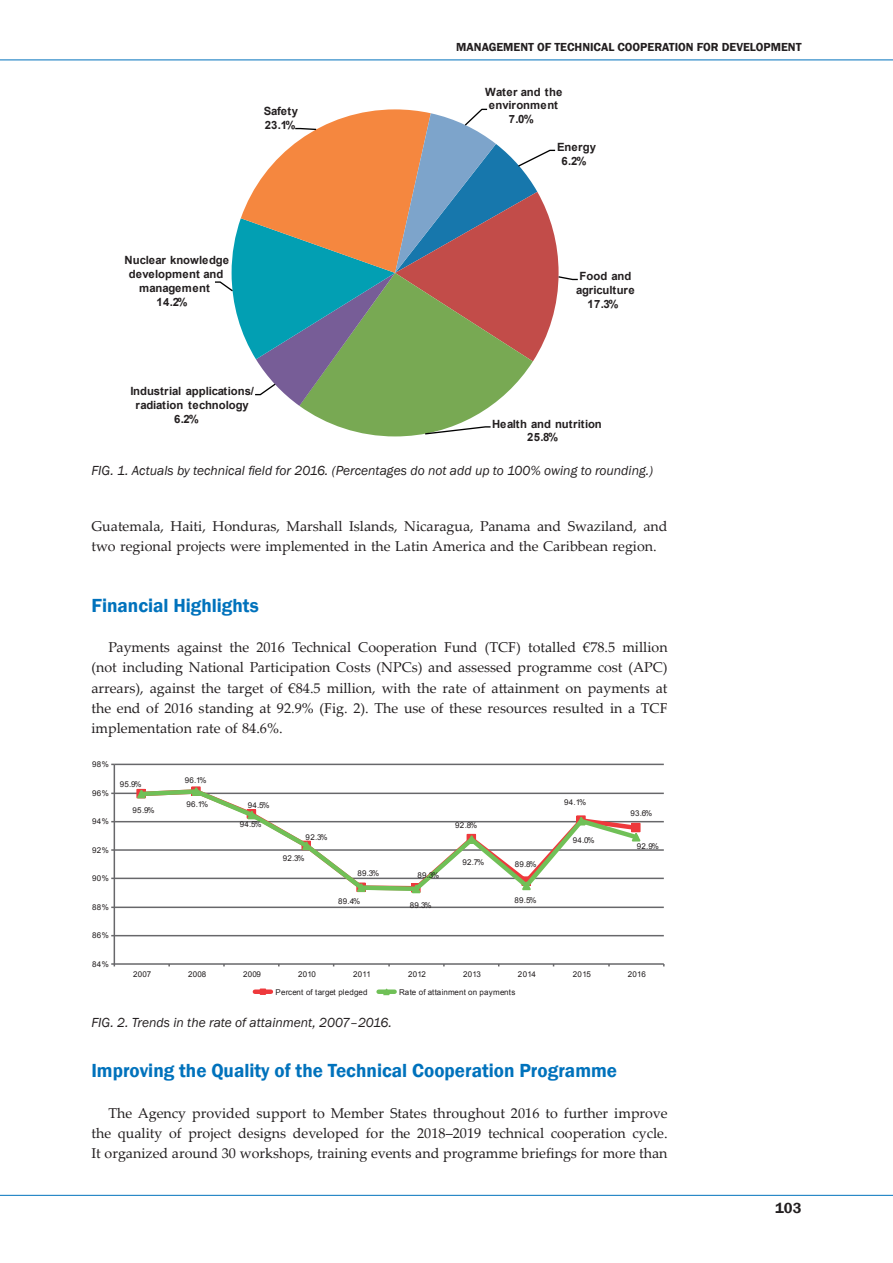
<style>
.page{position:relative;width:893px;height:1263px;background:#fff}
.page>*{position:absolute;margin:0;border:0;box-sizing:border-box;transform-origin:0 0}
._02_Title{font:600 19.5px "Franklin Gothic";color:#0072bc}
.t1{font:600 15px "Franklin Gothic";color:#231f20}
._04_Body_text{font:14.25px/20.2px "Palatino Linotype";color:#231f20}
._07_Fig_Capiton{font:italic 13.5px "Franklin Gothic";color:#231f20}
.t2{font:600 12px "Franklin Gothic";color:#231f20}
.t3{font:700 11.4px/14px "Arial";color:#231f20;text-align:center}
.t4{font:7.95px "Arial";letter-spacing:.03em;color:#231f20}
</style>
<div class="page">
<hr style="left:0;top:60px;width:893px;height:1px;background:#0072bc">
<hr style="left:0;top:1195px;width:893px;height:1px;background:#0072bc">
<svg style="left:215px;top:108px;width:363px;height:327px"></svg>
<hr style="left:114px;top:764px;width:550px;height:1px;background:#67676a">
<hr style="left:114px;top:792px;width:550px;height:2px;background:#67676a">
<hr style="left:114px;top:821px;width:550px;height:1px;background:#67676a">
<hr style="left:114px;top:849px;width:550px;height:2px;background:#67676a">
<hr style="left:114px;top:878px;width:550px;height:1px;background:#67676a">
<hr style="left:114px;top:906px;width:550px;height:2px;background:#67676a">
<hr style="left:114px;top:935px;width:550px;height:1px;background:#67676a">
<hr style="left:114px;top:764px;width:1px;height:200px;background:#67676a">
<hr style="left:114px;top:963px;width:550px;height:2px;background:#67676a">
<svg style="left:137px;top:789px;width:505px;height:102px"></svg>
<svg style="left:135px;top:788px;width:13px;height:11px"></svg>
<svg style="left:190px;top:786px;width:12px;height:11px"></svg>
<svg style="left:246px;top:809px;width:12px;height:11px"></svg>
<svg style="left:300px;top:840px;width:13px;height:11px"></svg>
<svg style="left:355px;top:882px;width:12px;height:11px"></svg>
<svg style="left:410px;top:883px;width:12px;height:11px"></svg>
<svg style="left:465px;top:834px;width:13px;height:11px"></svg>
<svg style="left:520px;top:880px;width:13px;height:11px"></svg>
<svg style="left:575px;top:815px;width:12px;height:11px"></svg>
<svg style="left:630px;top:831px;width:12px;height:11px"></svg>
<div style="left:255px;top:989px;width:16px;height:5px;background:#ee393c"></div>
<div style="left:260px;top:988px;width:6px;height:7px;border:1px solid #ee393c"></div>
<div style="left:379px;top:989px;width:16px;height:5px;background:#70c057"></div>
<svg style="left:383px;top:988px;width:8px;height:8px"></svg>
<p class="t3" style="left:264px;top:104px;width:36px;text-align:left">Safety<br>23.1%</p>
<p class="t3" style="left:124px;top:253px;width:106px">Nuclear knowledge</p>
<p class="t3" style="left:129px;top:267px;width:96px">development and</p>
<p class="t3" style="left:139px;top:281px;width:72px">management</p>
<p class="t3" style="left:157px;top:296px;width:33px">14.2%</p>
<p class="t3" style="left:130px;top:384px;width:125px">Industrial applications/</p>
<p class="t3" style="left:136px;top:398px;width:115px">radiation technology</p>
<p class="t3" style="left:174px;top:412px;width:26px">6.2%</p>
<p class="t2" style="left:456px;top:40px;width:19px">Management</p>
<p class="t2" style="left:537px;top:40px;width:31px">of Technical</p>
<p class="t2" style="left:617px;top:40px;width:16px">Cooperation</p>
<p class="t2" style="left:697px;top:40px;width:8px">for</p>
<p class="t2" style="left:722px;top:40px;width:16px">Development</p>
<p class="t3" style="left:485px;top:85px;width:78px">Water and the environment<br>7.0%</p>
<p class="t3" style="left:557px;top:140px;width:40px">Energy<br>6.2%</p>
<p class="t3" style="left:576px;top:269px;width:60px">Food and agriculture<br>17.3%</p>
<p class="t3" style="left:527px;top:417px;width:76px;text-align:left;text-indent:-35px">Health and nutrition<br>25.8%</p>
<p class="_07_Fig_Capiton" style="left:91px;top:462px;width:563px">FIG. 1. Actuals by technical field for 2016. (Percentages do not add up to 100% owing to rounding.)</p>
<p class="_04_Body_text" style="left:91px;top:515px;width:578px">Guatemala, Haiti, Honduras, Marshall Islands, Nicaragua, Panama and Swaziland, and two regional projects were implemented in the Latin America and the Caribbean region.</p>
<p class="_02_Title" style="left:91px;top:593px;width:169px">Financial Highlights</p>
<p class="_04_Body_text" style="left:91px;top:637px;width:578px;text-align:justify;text-indent:17px">Payments against the 2016 Technical Cooperation Fund (TCF) totalled €78.5 million (not including National Participation Costs (NPCs) and assessed programme cost (APC) arrears), against the target of €84.5 million, with the rate of attainment on payments at the end of 2016 standing at 92.9% (Fig. 2). The use of these resources resulted in a TCF implementation rate of 84.6%.</p>
<p class="t4" style="left:92px;top:759px;width:18px">98%</p>
<p class="t4" style="left:92px;top:788px;width:18px">96%</p>
<p class="t4" style="left:92px;top:816px;width:18px">94%</p>
<p class="t4" style="left:92px;top:844px;width:18px">92%</p>
<p class="t4" style="left:92px;top:873px;width:18px">90%</p>
<p class="t4" style="left:92px;top:901px;width:18px">88%</p>
<p class="t4" style="left:92px;top:930px;width:18px">86%</p>
<p class="t4" style="left:92px;top:958px;width:18px">84%</p>
<p class="t4" style="left:120px;top:779px;width:23px">95.9%</p>
<p class="t4" style="left:133px;top:805px;width:23px">95.9%</p>
<p class="t4" style="left:185px;top:775px;width:23px">96.1%</p>
<p class="t4" style="left:186px;top:799px;width:23px">96.1%</p>
<p class="t4" style="left:248px;top:800px;width:23px">94.5%</p>
<p class="t4" style="left:240px;top:819px;width:23px">94.5%</p>
<p class="t4" style="left:306px;top:832px;width:23px">92.3%</p>
<p class="t4" style="left:283px;top:853px;width:23px">92.3%</p>
<p class="t4" style="left:357px;top:868px;width:23px">89.3%</p>
<p class="t4" style="left:417px;top:870px;width:23px">89.3%</p>
<p class="t4" style="left:338px;top:896px;width:23px">89.4%</p>
<p class="t4" style="left:410px;top:899px;width:23px">89.3%</p>
<p class="t4" style="left:455px;top:820px;width:23px">92.8%</p>
<p class="t4" style="left:462px;top:857px;width:23px">92.7%</p>
<p class="t4" style="left:515px;top:859px;width:23px">89.8%</p>
<p class="t4" style="left:515px;top:894px;width:23px">89.5%</p>
<p class="t4" style="left:564px;top:796px;width:23px">94.1%</p>
<p class="t4" style="left:573px;top:835px;width:23px">94.0%</p>
<p class="t4" style="left:630px;top:808px;width:23px">93.6%</p>
<p class="t4" style="left:637px;top:841px;width:23px">92.9%</p>
<p class="t4" style="left:133px;top:969px;width:19px">2007</p>
<p class="t4" style="left:188px;top:969px;width:19px">2008</p>
<p class="t4" style="left:243px;top:969px;width:19px">2009</p>
<p class="t4" style="left:298px;top:969px;width:19px">2010</p>
<p class="t4" style="left:353px;top:969px;width:19px">2011</p>
<p class="t4" style="left:408px;top:969px;width:19px">2012</p>
<p class="t4" style="left:463px;top:969px;width:19px">2013</p>
<p class="t4" style="left:518px;top:969px;width:19px">2014</p>
<p class="t4" style="left:573px;top:969px;width:19px">2015</p>
<p class="t4" style="left:628px;top:969px;width:19px">2016</p>
<p class="t4" style="left:276px;top:986px;width:94px">Percent of target pledged</p>
<p class="t4" style="left:399px;top:986px;width:118px">Rate of attainment on payments</p>
<p class="_07_Fig_Capiton" style="left:91px;top:1013px;width:302px">FIG. 2. Trends in the rate of attainment, 2007–2016.</p>
<p class="_02_Title" style="left:91px;top:1059px;width:527px">Improving the Quality of the Technical Cooperation Programme</p>
<p class="_04_Body_text" style="left:91px;top:1102px;width:578px;text-indent:17px">The Agency provided support to Member States throughout 2016 to further improve the quality of project designs developed for the 2018–2019 technical cooperation cycle.<br>It organized around 30 workshops, training events and programme briefings for more than</p>
<p class="t1" style="left:775px;top:1199px;width:28px">103</p>
</div>
